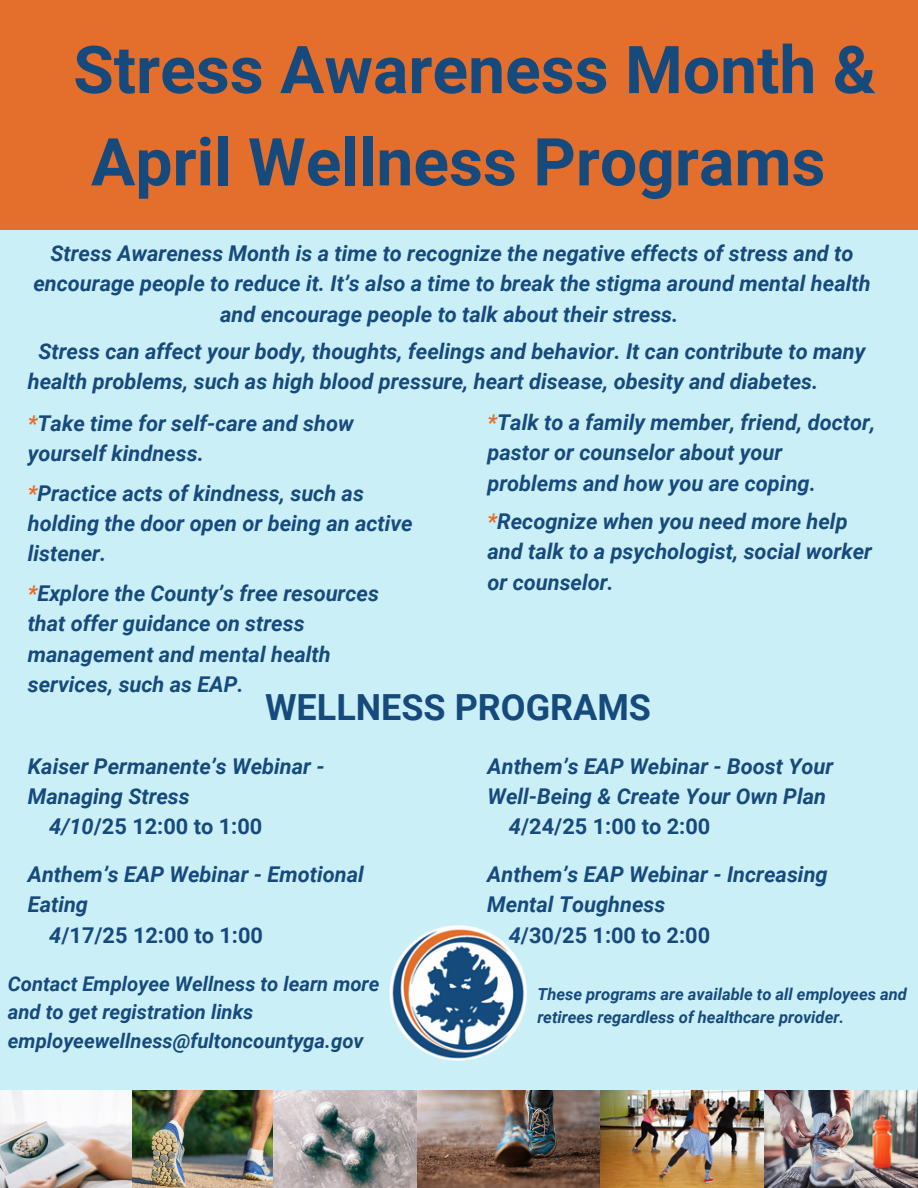
<style>
.page{position:relative;width:918px;height:1188px;background:#cbeff7}
.page>*{position:absolute;margin:0;border:0;box-sizing:border-box;transform-origin:0 0}
.t1{font:700 66px/92.2px "Roboto";color:#174a7c}
.t2{font:700 36px "Roboto";color:#174a7c}
.t3{font:italic 700 21.75px/30.3px "Roboto";color:#174a7c}
.t4{font:700 21.75px "Roboto";color:#174a7c}
.t5{font:italic 700 20.25px/28.2px "Roboto";color:#174a7c}
.t6{font:italic 700 16.5px/22.8px "Roboto";color:#174a7c}
.s1{color:#e46e2b}
.s2{font-style:italic}
</style>
<div class="page">
<div style="left:0;top:0;width:918px;height:229px;background:#e46e2b"></div>
<img style="left:390px;top:926px;width:136px;height:135px">
<img style="left:131px;top:1091px;width:268px;height:97px">
<img style="left:399px;top:1091px;width:519px;height:97px">
<img style="left:0;top:1091px;width:131px;height:97px">
<p class="t1" style="left:73px;top:24px;width:804px">Stress Awareness Month &amp;<br>April Wellness Programs</p>
<h3 class="t3" style="left:33px;top:239px;width:839px;text-align:center">Stress Awareness Month is a time to recognize the negative effects of stress and to encourage people to reduce it. It’s also a time to break the stigma around mental health and encourage people to talk about their stress.</h3>
<h3 class="t3" style="left:28px;top:336px;width:839px;text-indent:11px">Stress can affect your body, thoughts, feelings and behavior. It can contribute to many health problems, such as high blood pressure, heart disease, obesity and diabetes.</h3>
<h3 class="t3" style="left:488px;top:407px;width:389px"><span class="s1">*</span>Talk to a family member, friend, doctor, pastor or counselor about your problems and how you are coping.</h3>
<h1 class="t3" style="left:28px;top:408px;width:327px"><span class="s1">*</span>Take time for self-care and show yourself kindness.</h1>
<h3 class="t3" style="left:28px;top:478px;width:387px"><span class="s1">*</span>Practice acts of kindness, such as holding the door open or being an active listener.</h3>
<h3 class="t3" style="left:488px;top:507px;width:386px"><span class="s1">*</span>Recognize when you need more help and talk to a psychologist, social worker or counselor.</h3>
<h3 class="t3" style="left:28px;top:578px;width:353px"><span class="s1">*</span>Explore the County’s free resources that offer guidance on stress management and mental health services, such as EAP.</h3>
<h3 class="t2" style="left:265px;top:686px;width:387px">WELLNESS PROGRAMS</h3>
<h3 class="t3" style="left:28px;top:751px;width:298px">Kaiser Permanente’s Webinar -</h3>
<h3 class="t3" style="left:28px;top:781px;width:164px">Managing Stress</h3>
<h3 class="t4" style="left:49px;top:814px;width:215px"><span class="s2">4/10</span>/25 12:00 to 1:00</h3>
<h2 class="t3" style="left:28px;top:859px;width:338px">Anthem’s EAP Webinar - Emotional</h2>
<h2 class="t3" style="left:28px;top:890px;width:62px">Eating</h2>
<h2 class="t4" style="left:49px;top:922px;width:215px"><span class="s2">4</span>/17/25 12:00 to 1:00</h2>
<h3 class="t3" style="left:488px;top:751px;width:347px">Anthem’s EAP Webinar - Boost Your</h3>
<h3 class="t3" style="left:488px;top:781px;width:340px">Well-Being &amp; Create Your Own Plan</h3>
<h3 class="t4" style="left:509px;top:814px;width:203px"><span class="s2">4</span>/24/25 1:00 to 2:00</h3>
<p class="t3" style="left:487px;top:859px;width:342px">Anthem’s EAP Webinar - Increasing</p>
<p class="t3" style="left:487px;top:890px;width:180px">Mental Toughness</p>
<p class="t4" style="left:509px;top:922px;width:203px"><span class="s2">4</span>/30/25 1:00 to 2:00</p>
<h3 class="t5" style="left:8px;top:970px;width:373px">Contact Employee Wellness to learn more and to get registration links employeewellness@fultoncountyga.gov</h3>
<h3 class="t6" style="left:537px;top:983px;width:371px">These programs are available to all employees and retirees regardless of healthcare provider.</h3>
</div>
